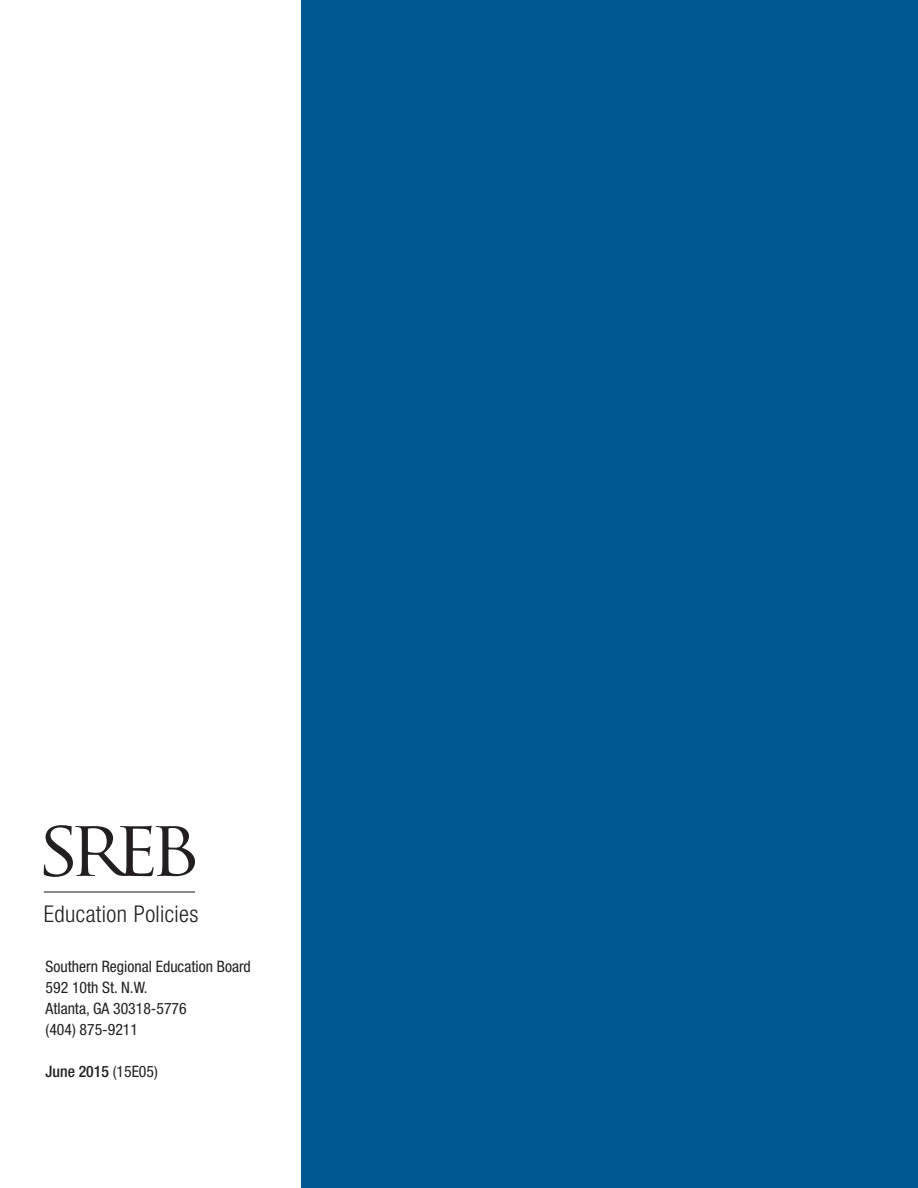
<style>
.page{position:relative;width:918px;height:1188px;background:#fff}
.page>*{position:absolute;margin:0;border:0;box-sizing:border-box;transform-origin:0 0}
.t1{font:300 condensed 23.1px "Helvetica Neue";letter-spacing:.02em;color:#231f20}
.t2{font:condensed 15.75px/21px "Helvetica Neue";color:#231f20}
.t3{font:500 condensed 15.75px "Helvetica Neue";color:#231f20}
.s1{font-weight:400}
</style>
<div class="page">
<div style="left:301px;top:0;width:617px;height:1188px;background:#005890"></div>
<svg style="left:44px;top:825px;width:151px;height:52px"></svg>
<hr style="left:44px;top:891px;width:151px;height:2px;background:#231f20">
<h1 class="t1" style="left:44px;top:906px;width:156px">Education Policies</h1>
<p class="t2" style="left:46px;top:958px;width:207px">Southern Regional Education Board<br>592 10th St. N.W.<br>Atlanta, GA 30318-5776<br>(404) 875-9211</p>
<p class="t3" style="left:46px;top:1066px;width:114px">June 2015 <span class="s1">(15E05)</span></p>
</div>
